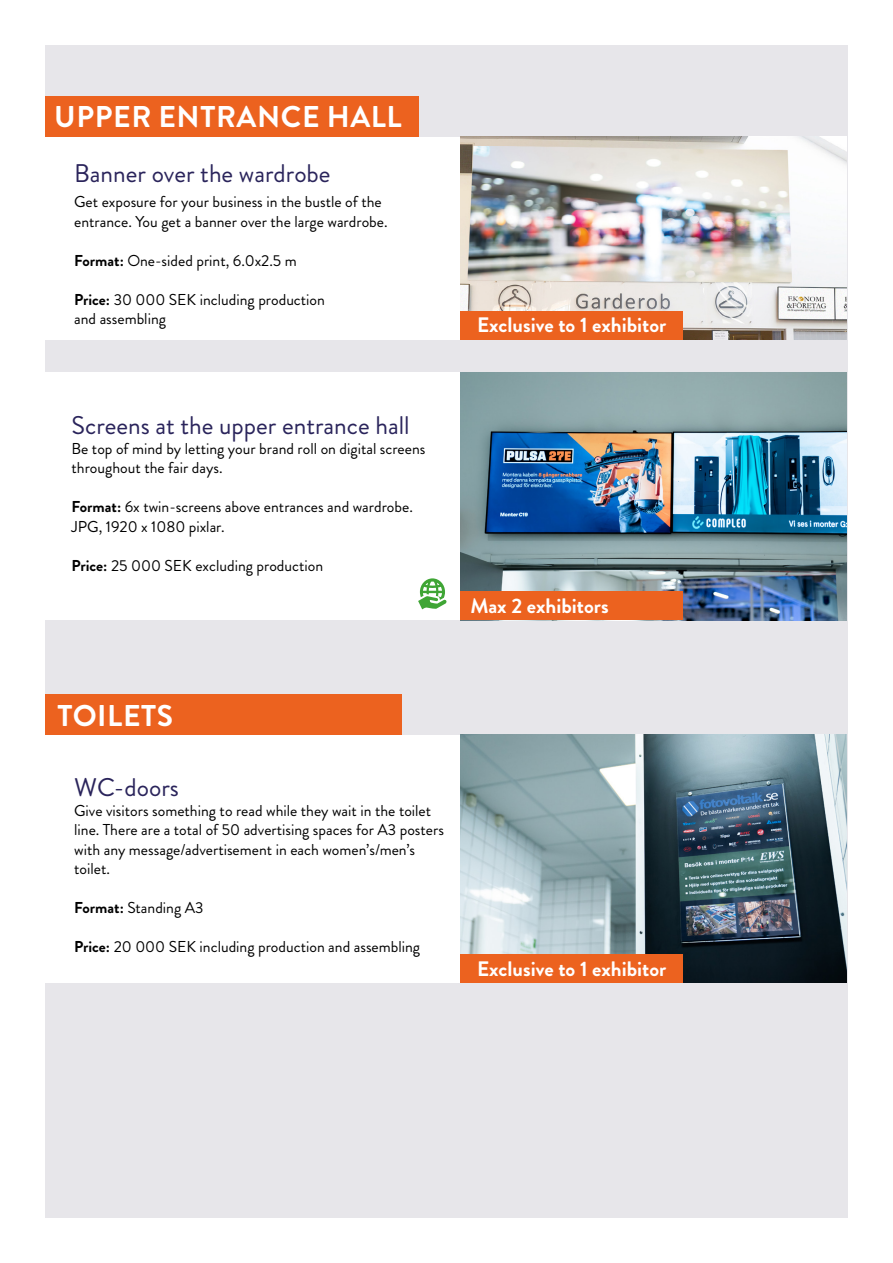
<style>
.page{position:relative;width:893px;height:1263px;background:#fff}
.page>*{position:absolute;margin:0;border:0;box-sizing:border-box;transform-origin:0 0}
.t1{font:700 30px "Brandon Grotesque";letter-spacing:.02em;color:#fff}
.t2{font:25.5px "Brandon Grotesque";color:#2a245b}
.t3{font:700 20.85px "Brandon Grotesque";color:#fff}
.t4{font:15.75px/19.5px "Brandon Grotesque";color:#000}
.s1{font-weight:700}
</style>
<div class="page">
<div style="left:45px;top:45px;width:803px;height:1173px;background:#e7e6ea"></div>
<div style="left:45px;top:97px;width:373px;height:40px;background:#ec621f"></div>
<div style="left:45px;top:137px;width:416px;height:202px;background:#fff"></div>
<img style="left:461px;top:137px;width:386px;height:202px">
<div style="left:45px;top:372px;width:416px;height:248px;background:#fff"></div>
<img style="left:461px;top:372px;width:386px;height:248px">
<div style="left:45px;top:694px;width:356px;height:41px;background:#ec621f"></div>
<div style="left:45px;top:735px;width:416px;height:247px;background:#fff"></div>
<img style="left:461px;top:735px;width:386px;height:248px">
<div style="left:461px;top:311px;width:222px;height:28px;background:#ec621f"></div>
<div style="left:461px;top:592px;width:222px;height:28px;background:#ec621f"></div>
<svg style="left:418px;top:578px;width:29px;height:31px"></svg>
<div style="left:461px;top:954px;width:222px;height:29px;background:#ec621f"></div>
<h1 class="t1" style="left:54px;top:96px;width:349px">UPPER ENTRANCE HALL</h1>
<h2 class="t2" style="left:74px;top:155px;width:258px">Banner over the wardrobe</h2>
<p class="t4" style="left:74px;top:192px;width:315px">Get exposure for your business in the bustle of the entrance. You get a banner over the large wardrobe.</p>
<p class="t4" style="left:74px;top:251px;width:224px"><span class="s1">Format:</span> One-sided print, 6.0x2.5 m</p>
<p class="t4" style="left:74px;top:290px;width:252px"><span class="s1">Price:</span> 30 000 SEK including production and assembling</p>
<h2 class="t2" style="left:72px;top:408px;width:340px">Screens at the upper entrance hall</h2>
<p class="t4" style="left:72px;top:439px;width:355px">Be top of mind by letting your brand roll on digital screens throughout the fair days.</p>
<p class="t4" style="left:72px;top:497px;width:343px"><span class="s1">Format:</span> 6x twin-screens above entrances and wardrobe.<br>JPG, 1920 x 1080 pixlar.</p>
<p class="t4" style="left:72px;top:556px;width:253px"><span class="s1">Price:</span> 25 000 SEK excluding production</p>
<h3 class="t3" style="left:477px;top:311px;width:191px">Exclusive to 1 exhibitor</h3>
<h3 class="t3" style="left:470px;top:591px;width:140px">Max 2 exhibitors</h3>
<h1 class="t1" style="left:57px;top:694px;width:117px">TOILETS</h1>
<h2 class="t2" style="left:74px;top:770px;width:106px">WC-doors</h2>
<p class="t4" style="left:74px;top:801px;width:371px">Give visitors something to read while they wait in the toilet line. There are a total of 50 advertising spaces for A3 posters with any message/advertisement in each women’s/men’s toilet.</p>
<p class="t4" style="left:74px;top:898px;width:131px"><span class="s1">Format:</span> Standing A3</p>
<p class="t4" style="left:74px;top:937px;width:347px"><span class="s1">Price:</span> 20 000 SEK including production and assembling</p>
<h3 class="t3" style="left:477px;top:954px;width:191px">Exclusive to 1 exhibitor</h3>
</div>
